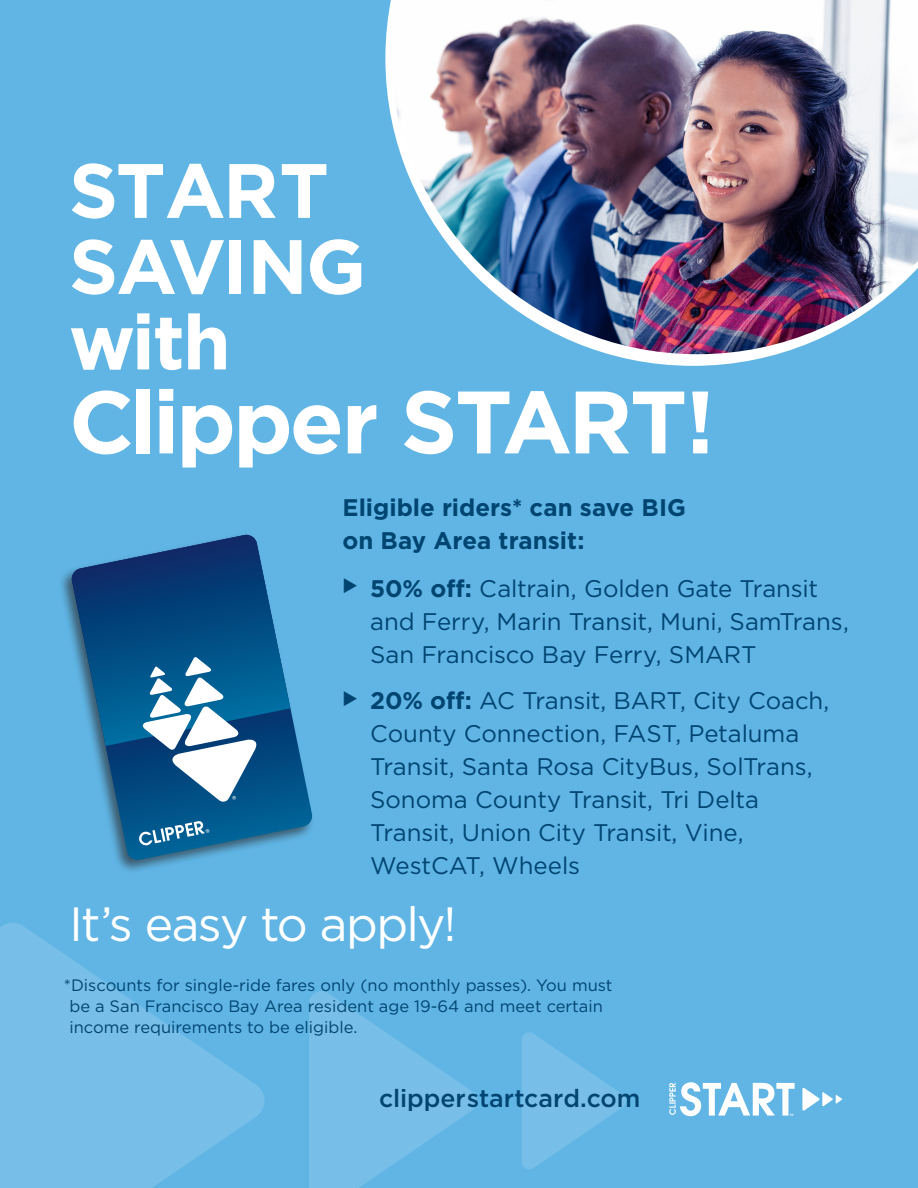
<style>
.page{position:relative;width:918px;height:1188px;background:#60b5e5}
.page>*{position:absolute;margin:0;border:0;box-sizing:border-box;transform-origin:0 0}
.large_header{font:700 88.35px "Gotham";letter-spacing:-.035em;color:#fff}
.large_header-2{font:700 76.8px/76.1px "Gotham";letter-spacing:-.025em;color:#fff}
.large_header-3{font:48px "Gotham";letter-spacing:-.035em;color:#fff}
.large_header-4{font:500 24.9px "Gotham";color:#004571}
.t1{font:24px/33px "Gotham";letter-spacing:-.005em;color:#004571}
.large_header-5{font:700 24px/33px "Gotham";color:#004571}
.t2{font:16.5px/21px "Gotham";color:#004571}
.s1{font-weight:700}
</style>
<div class="page">
<svg style="left:0;top:923px;width:264px;height:265px;fill:#77bfe8"></svg>
<svg style="left:309px;top:991px;width:168px;height:197px"></svg>
<svg style="left:522px;top:1032px;width:104px;height:137px"></svg>
<svg style="left:669px;top:1081px;width:173px;height:36px"></svg>
<svg style="left:385px;top:6px;width:393px;height:360px"></svg>
<img style="left:390px;top:0;width:528px;height:354px">
<div style="left:58px;top:532px;width:257px;height:342px;background:#231f20;opacity:.6"></div>
<svg style="left:71px;top:535px;width:242px;height:326px"></svg>
<svg style="left:71px;top:535px;width:219px;height:211px"></svg>
<svg style="left:142px;top:657px;width:116px;height:145px;background:#6396b6"></svg>
<svg style="left:138px;top:821px;width:71px;height:25px;background:#3b82aa"></svg>
<p class="large_header-2" style="left:69px;top:152px;width:299px">START<br>SAVING</p>
<p class="large_header-2" style="left:69px;top:304px;width:163px">with</p>
<p class="large_header" style="left:69px;top:364px;width:647px">Clipper START!</p>
<p class="large_header-5" style="left:342px;top:490px;width:345px">Eligible riders* can save BIG on Bay Area transit:</p>
<p class="t1" style="left:370px;top:571px;width:480px"><span class="s1">50% off:</span> Caltrain, Golden Gate Transit and Ferry, Marin Transit, Muni, SamTrans,<br>San Francisco Bay Ferry, SMART</p>
<p class="t1" style="left:370px;top:684px;width:461px"><span class="s1">20% off:</span> AC Transit, BART, City Coach, County Connection, FAST, Petaluma Transit, Santa Rosa CityBus, SolTrans, Sonoma County Transit, Tri Delta Transit, Union City Transit, Vine, WestCAT, Wheels</p>
<p class="large_header-3" style="left:69px;top:893px;width:389px">It’s easy to apply!</p>
<p class="t2" style="left:69px;top:975px;width:545px;text-indent:-5px">*Discounts for single-ride fares only (no monthly passes). You must be a San Francisco Bay Area resident age 19-64 and meet certain income requirements to be eligible.</p>
<p class="large_header-4" style="left:379px;top:1082px;width:263px">clipperstartcard.com</p>
</div>
